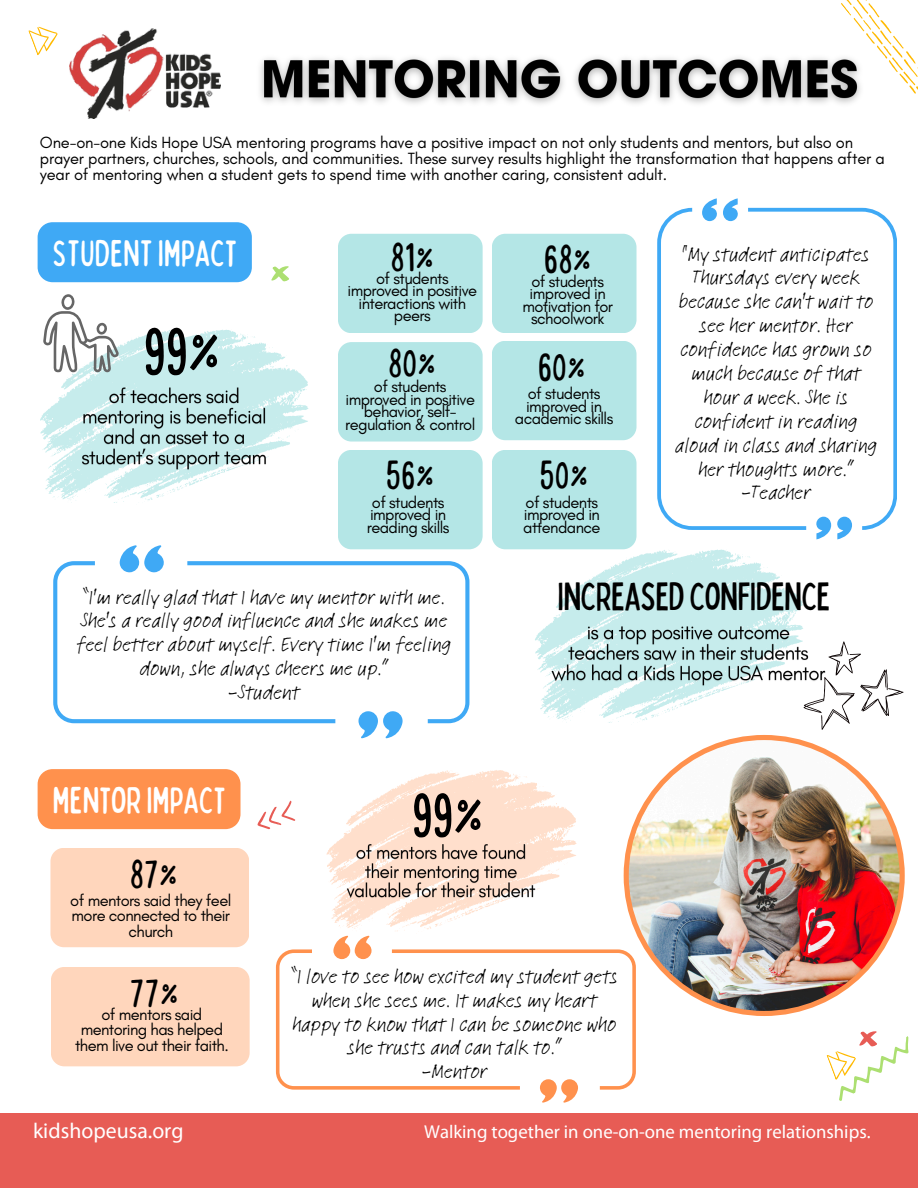
<style>
.page{position:relative;width:918px;height:1188px;background:#fff}
.page>*{position:absolute;margin:0;border:0;box-sizing:border-box;transform-origin:0 0}
.t1{font:condensed 69.3px "Bobby Jones";color:#000}
.t2{font:condensed 64.5px "Bobby Jones";color:#000}
.t3{font:condensed 40.05px "Bobby Jones Soft";color:#000}
.t4{font:condensed 39.3px "Bobby Jones";color:#000}
.t5{font:condensed 37.5px "Bobby Jones Soft";letter-spacing:-.01em;color:#fff}
.t6{font:21.75px "Myriad Pro";color:#fff}
.t7{font:21.3px/23.9px "Feltpen Com";letter-spacing:-.01em;color:#000;text-align:center}
.t8{font:18.75px "Myriad Pro";color:#fff}
.t9{font:16.5px/12.3px "Glacial Indifference";letter-spacing:-.035em;color:#000;text-align:center}
.t10{font:16.5px/15.8px "Glacial Indifference";letter-spacing:-.01em;color:#000}
</style>
<div class="page">
<img style="left:70px;top:28px;width:150px;height:91px">
<svg style="left:28px;top:26px;width:30px;height:30px"></svg>
<svg style="left:271px;top:266px;width:18px;height:16px"></svg>
<svg style="left:841px;top:0;width:77px;height:94px"></svg>
<div style="left:0;top:1113px;width:918px;height:75px;background:#e75c55"></div>
<svg style="left:40px;top:329px;width:269px;height:174px"></svg>
<svg style="left:724px;top:198px;width:14px;height:10px"></svg>
<svg style="left:703px;top:198px;width:14px;height:10px"></svg>
<svg style="left:816px;top:530px;width:14px;height:9px"></svg>
<svg style="left:837px;top:530px;width:14px;height:9px"></svg>
<svg style="left:806px;top:208px;width:91px;height:322px"></svg>
<svg style="left:657px;top:208px;width:149px;height:322px"></svg>
<svg style="left:358px;top:723px;width:45px;height:15px"></svg>
<svg style="left:120px;top:545px;width:44px;height:16px"></svg>
<svg style="left:53px;top:561px;width:134px;height:162px"></svg>
<svg style="left:187px;top:561px;width:282px;height:162px"></svg>
<svg style="left:535px;top:549px;width:268px;height:174px"></svg>
<svg style="left:804px;top:641px;width:100px;height:89px"></svg>
<svg style="left:257px;top:770px;width:379px;height:332px"></svg>
<div style="left:51px;top:967px;width:199px;height:99px;background:#ffd6bc;border-radius:14px"></div>
<div style="left:50px;top:848px;width:199px;height:99px;background:#ffd6bc;border-radius:14px"></div>
<svg style="left:43px;top:294px;width:76px;height:78px"></svg>
<img style="left:260px;top:47px;width:610px;height:57px">
<div style="left:38px;top:222px;width:214px;height:60px;background:#3fa9f5"></div>
<img style="left:78px;top:383px;width:192px;height:90px">
<div style="left:338px;top:234px;width:145px;height:99px;background:#b4e6e6;border-radius:14px"></div>
<div style="left:338px;top:342px;width:145px;height:100px;background:#b4e6e6;border-radius:14px"></div>
<div style="left:492px;top:234px;width:145px;height:99px;background:#b4e6e6;border-radius:14px"></div>
<div style="left:492px;top:341px;width:145px;height:99px;background:#b4e6e6;border-radius:14px"></div>
<div style="left:38px;top:769px;width:203px;height:60px;background:#ff914d"></div>
<div style="left:338px;top:450px;width:145px;height:99px;background:#b4e6e6;border-radius:14px"></div>
<div style="left:492px;top:450px;width:145px;height:99px;background:#b4e6e6;border-radius:14px"></div>
<img style="left:549px;top:620px;width:281px;height:70px">
<img style="left:344px;top:841px;width:195px;height:61px">
<img style="left:624px;top:735px;width:281px;height:281px">
<svg style="left:826px;top:1031px;width:83px;height:70px"></svg>
<p class="t10" style="left:40px;top:135px;width:846px">One-on-one Kids Hope USA mentoring programs have a positive impact on not only students and mentors, but also on prayer partners, churches, schools, and communities. These survey results highlight the transformation that happens after a year of mentoring when a student gets to spend time with another caring, consistent adult.</p>
<p class="t5" style="left:53px;top:229px;width:186px">STUDENTIMPACT</p>
<p class="t1" style="left:144px;top:306px;width:77px">99%</p>
<h5 class="t3" style="left:390px;top:231px;width:45px">81%</h5>
<h3 class="t9" style="left:348px;top:272px;width:131px">of students improved in positive interactions with peers</h3>
<h3 class="t3" style="left:388px;top:337px;width:50px">80%</h3>
<p class="t9" style="left:345px;top:381px;width:132px">of students improved in positive behavior, self&shy;regulation &amp; control</p>
<h3 class="t3" style="left:386px;top:450px;width:50px">56%</h3>
<p class="t9" style="left:367px;top:496px;width:84px">of students improved in reading skills</p>
<h3 class="t7" style="left:76px;top:585px;width:376px">“I'm really glad that I have my mentor with me.<br>She's a really good influence and she makes me feel better about myself. Every time I'm feeling down, she always cheers me up.”<br>-Student</h3>
<p class="t5" style="left:53px;top:776px;width:175px">MENTOR IMPACT</p>
<p class="t3" style="left:130px;top:849px;width:50px">87%</p>
<h5 class="t9" style="left:70px;top:892px;width:163px;line-height:15.8px">of mentors said they feel more connected to their church</h5>
<p class="t2" style="left:412px;top:773px;width:72px">99%</p>
<h3 class="t3" style="left:544px;top:234px;width:49px">68%</h3>
<p class="t9" style="left:522px;top:275px;width:92px">of students improved in motivation for schoolwork</p>
<p class="t3" style="left:538px;top:342px;width:50px">60%</p>
<p class="t9" style="left:515px;top:387px;width:100px">of students improved in academic skills</p>
<h3 class="t3" style="left:539px;top:450px;width:51px">50%</h3>
<p class="t9" style="left:523px;top:496px;width:79px;text-align:left">of students improved in attendance</p>
<h1 class="t7" style="left:675px;top:242px;width:204px">"My student anticipates<br>Thursdays every week because she can't wait to see her mentor. Her confidence has grown so much because of that hour a week. She is confident in reading aloud in class and sharing her thoughts more.” -Teacher</h1>
<h3 class="t4" style="left:558px;top:571px;width:274px">INCREASEDCONFIDENCE</h3>
<h3 class="t3" style="left:130px;top:968px;width:51px">77%</h3>
<p class="t9" style="left:75px;top:1006px;width:155px;line-height:15.8px">of mentors said mentoring has helped them live out their faith.</p>
<p class="t6" style="left:33px;top:1122px;width:152px">kidshopeusa.org</p>
<p class="t7" style="left:291px;top:964px;width:329px">“I love to see how excited my student gets when she sees me. It makes my heart happy to know that I can be someone who she trusts and can talk to.”<br>-Mentor</p>
<p class="t8" style="left:424px;top:1124px;width:448px">Walking together in one-on-one mentoring relationships.</p>
</div>
